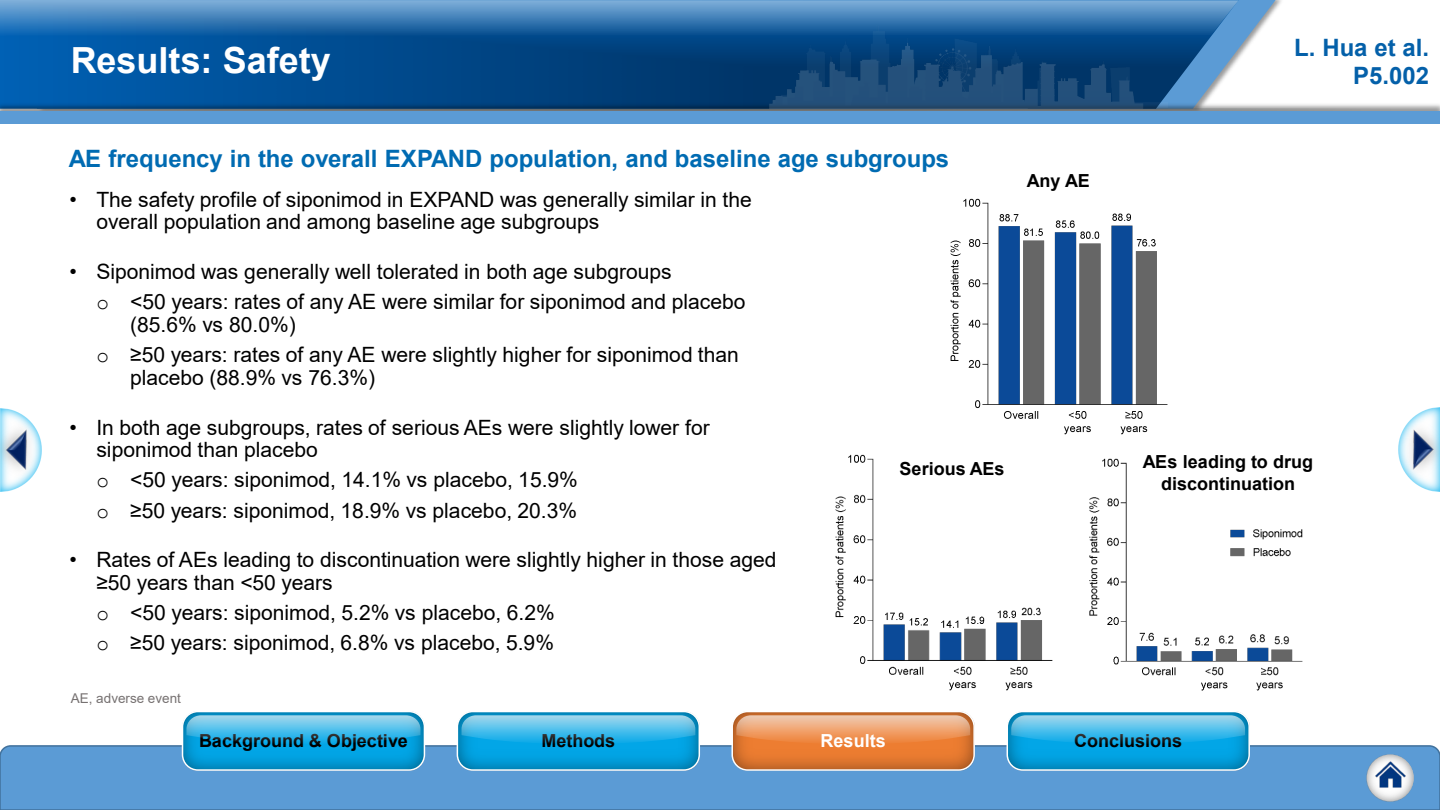
<style>
.page{position:relative;width:1440px;height:810px;background:#fff}
.page>*{position:absolute;margin:0;border:0;box-sizing:border-box;transform-origin:0 0}
.t1{font:700 36px "Arial";color:#fff}
.t2{font:700 24px "Arial";color:#006bb2}
.t3{font:700 24px/28.8px "Arial";color:#0460a9;text-align:right}
.t4{font:21px/22.6px "Arial";color:#000}
.t5{font:700 18px/21.6px "Arial";color:#000;text-align:center}
.t6{font:700 18px "Arial";color:#fff}
.t7{font:13.5px "Arial";letter-spacing:.005em;color:#767171}
.s1{font-family:"Courier New"}
</style>
<div class="page">
<div style="left:0;top:745px;width:1440px;height:65px;background:#5b9bd5"></div>
<img style="left:0;top:408px;width:19px;height:84px">
<img style="left:0;top:411px;width:42px;height:76px">
<img style="left:1421px;top:408px;width:19px;height:84px">
<img style="left:1398px;top:412px;width:42px;height:76px">
<img style="left:1367px;top:754px;width:47px;height:48px">
<img style="left:1373px;top:758px;width:34px;height:33px">
<svg style="left:1239px;top:0;width:37px;height:58px"></svg>
<svg style="left:0;top:36px;width:1239px;height:65px;background:#085192"></svg>
<img style="left:0;top:101px;width:1440px;height:11px">
<div style="left:0;top:112px;width:1440px;height:12px;background:#5b9bd5"></div>
<img style="left:770px;top:36px;width:398px;height:73px">
<svg style="left:0;top:0;width:1239px;height:36px;background:#4180b8"></svg>
<img style="left:1007px;top:714px;width:242px;height:56px">
<div style="left:1007px;top:711px;width:243px;height:60px;border:2px solid #fff;border-radius:15px"></div>
<svg style="left:1011px;top:715px;width:234px;height:29px;background:#4ebde8"></svg>
<img style="left:732px;top:714px;width:242px;height:56px">
<div style="left:731px;top:711px;width:244px;height:60px;border:2px solid #fff;border-radius:15px"></div>
<svg style="left:736px;top:715px;width:234px;height:29px;background:#eca16e"></svg>
<img style="left:457px;top:714px;width:242px;height:56px">
<div style="left:457px;top:711px;width:243px;height:60px;border:2px solid #fff;border-radius:15px"></div>
<svg style="left:462px;top:715px;width:233px;height:29px;background:#4ebde9"></svg>
<img style="left:182px;top:714px;width:243px;height:56px">
<div style="left:182px;top:711px;width:243px;height:60px;border:2px solid #fff;border-radius:15px"></div>
<svg style="left:186px;top:715px;width:234px;height:29px;background:#4ebde8"></svg>
<img style="left:950px;top:198px;width:218px;height:237px">
<img style="left:835px;top:454px;width:218px;height:237px">
<img style="left:1089px;top:458px;width:214px;height:233px">
<div style="left:1128px;top:445px;width:200px;height:55px;background:#fff"></div>
<h1 class="t1" style="left:71px;top:35px;width:262px">Results: Safety</h1>
<p class="t3" style="left:1294px;top:33px;width:136px">L. Hua et al.<br>P5.002</p>
<p class="t2" style="left:69px;top:141px;width:882px">AE frequency in the overall EXPAND population, and baseline age subgroups</p>
<p class="t4" style="left:96px;top:188px;width:657px;text-indent:-27px">• The safety profile of siponimod in EXPAND was generally similar in the overall population and among baseline age subgroups</p>
<p class="t4" style="left:96px;top:256px;width:651px;line-height:30.3px;text-indent:-27px">• Siponimod was generally well tolerated in both age subgroups<br><span class="s1">o</span> &lt;50 years: rates of any AE were similar for siponimod and placebo</p>
<p class="t4" style="left:96px;top:309px;width:644px;line-height:30.3px;text-indent:34px">(85.6% vs 80.0%)<br><span class="s1">o</span> ≥50 years: rates of any AE were slightly higher for siponimod than</p>
<p class="t4" style="left:130px;top:366px;width:246px">placebo (88.9% vs 76.3%)</p>
<p class="t4" style="left:96px;top:416px;width:615px;text-indent:-27px">• In both age subgroups, rates of serious AEs were slightly lower for siponimod than placebo</p>
<p class="t4" style="left:96px;top:465px;width:483px;line-height:30.3px"><span class="s1">o</span> &lt;50 years: siponimod, 14.1% vs placebo, 15.9% <span class="s1">o</span> ≥50 years: siponimod, 18.9% vs placebo, 20.3%</p>
<p class="t4" style="left:96px;top:548px;width:682px;text-indent:-27px">• Rates of AEs leading to discontinuation were slightly higher in those aged ≥50 years than &lt;50 years</p>
<p class="t4" style="left:96px;top:598px;width:460px;line-height:30px"><span class="s1">o</span> &lt;50 years: siponimod, 5.2% vs placebo, 6.2% <span class="s1">o</span> ≥50 years: siponimod, 6.8% vs placebo, 5.9%</p>
<p class="t7" style="left:71px;top:689px;width:112px">AE, adverse event</p>
<p class="t5" style="left:900px;top:458px;width:106px">Serious AEs</p>
<p class="t5" style="left:1027px;top:170px;width:64px">Any AE</p>
<p class="t5" style="left:1143px;top:451px;width:172px">AEs leading to drug discontinuation</p>
<p class="t5" style="left:199px;top:730px;width:210px">Background &amp; Objective</p>
<p class="t5" style="left:541px;top:730px;width:75px">Methods</p>
<p class="t6" style="left:821px;top:728px;width:67px">Results</p>
<p class="t5" style="left:1074px;top:730px;width:110px">Conclusions</p>
</div>
